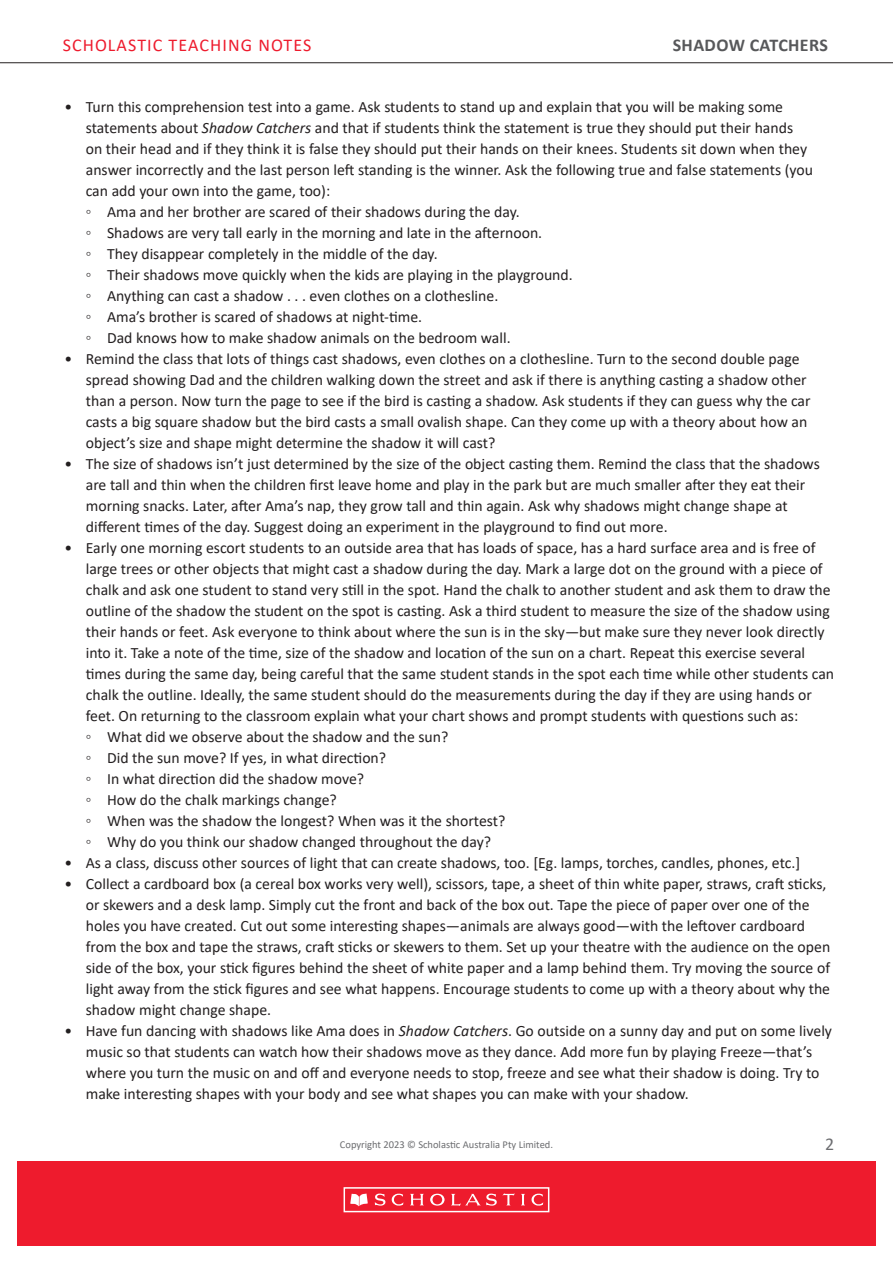
<style>
.page{position:relative;width:893px;height:1263px;background:#fff}
.page>*{position:absolute;margin:0;border:0;box-sizing:border-box;transform-origin:0 0}
.t1{font:18px "Calibri";letter-spacing:.06em;color:#ee1b2d}
.t2{font:700 18px "Calibri";letter-spacing:.02em;color:#57585a}
.t3{font:18px "Calibri";color:#6c6d70}
.t4{font:15.75px/21px "Calibri";color:#231f20}
.t5{font:10.5px "Calibri";color:#6c6d70}
.s1{font-style:italic}
</style>
<div class="page">
<div style="left:17px;top:1161px;width:859px;height:85px;background:#ee1b2d"></div>
<div style="left:344px;top:1187px;width:205px;height:25px;border:2px solid #fff"></div>
<svg style="left:350px;top:1193px;width:18px;height:13px"></svg>
<svg style="left:375px;top:1193px;width:28px;height:13px"></svg>
<svg style="left:410px;top:1194px;width:14px;height:11px"></svg>
<svg style="left:521px;top:1194px;width:4px;height:11px"></svg>
<svg style="left:531px;top:1193px;width:12px;height:13px"></svg>
<svg style="left:430px;top:1194px;width:15px;height:11px"></svg>
<svg style="left:451px;top:1193px;width:64px;height:13px"></svg>
<hr style="left:0;top:62px;width:893px;height:1px;background:#231f20">
<p class="t1" style="left:63px;top:32px;width:250px">SCHOLASTIC TEACHING NOTES</p>
<p class="t2" style="left:673px;top:32px;width:157px">SHADOW CATCHERS</p>
<p class="t4" style="left:86px;top:96px;width:729px;text-indent:-21px">• Turn this comprehension test into a game. Ask students to stand up and explain that you will be making some statements about <span class="s1">Shadow Catchers</span> and that if students think the statement is true they should put their hands on their head and if they think it is false they should put their hands on their knees. Students sit down when they answer incorrectly and the last person left standing is the winner. Ask the following true and false statements (you can add your own into the game, too):</p>
<p class="t4" style="left:86px;top:201px;width:436px">◦ Ama and her brother are scared of their shadows during the day.</p>
<p class="t4" style="left:86px;top:222px;width:458px">◦ Shadows are very tall early in the morning and late in the afternoon.</p>
<p class="t4" style="left:86px;top:243px;width:353px">◦ They disappear completely in the middle of the day.</p>
<p class="t4" style="left:86px;top:264px;width:488px">◦ Their shadows move quickly when the kids are playing in the playground.</p>
<p class="t4" style="left:86px;top:285px;width:414px">◦ Anything can cast a shadow . . . even clothes on a clothesline.</p>
<p class="t4" style="left:86px;top:306px;width:338px">◦ Ama’s brother is scared of shadows at night-time.</p>
<p class="t4" style="left:86px;top:327px;width:426px">◦ Dad knows how to make shadow animals on the bedroom wall.</p>
<p class="t4" style="left:86px;top:348px;width:726px;text-indent:-21px">• Remind the class that lots of things cast shadows, even clothes on a clothesline. Turn to the second double page spread showing Dad and the children walking down the street and ask if there is anything casting a shadow other than a person. Now turn the page to see if the bird is casting a shadow. Ask students if they can guess why the car casts a big square shadow but the bird casts a small ovalish shape. Can they come up with a theory about how an object’s size and shape might determine the shadow it will cast?</p>
<p class="t4" style="left:86px;top:453px;width:736px;text-indent:-21px">• The size of shadows isn’t just determined by the size of the object casting them. Remind the class that the shadows are tall and thin when the children first leave home and play in the park but are much smaller after they eat their morning snacks. Later, after Ama’s nap, they grow tall and thin again. Ask why shadows might change shape at different times of the day. Suggest doing an experiment in the playground to find out more.</p>
<p class="t4" style="left:86px;top:537px;width:750px;text-indent:-21px">• Early one morning escort students to an outside area that has loads of space, has a hard surface area and is free of large trees or other objects that might cast a shadow during the day. Mark a large dot on the ground with a piece of chalk and ask one student to stand very still in the spot. Hand the chalk to another student and ask them to draw the outline of the shadow the student on the spot is casting. Ask a third student to measure the size of the shadow using their hands or feet. Ask everyone to think about where the sun is in the sky—but make sure they never look directly into it. Take a note of the time, size of the shadow and location of the sun on a chart. Repeat this exercise several times during the same day, being careful that the same student stands in the spot each time while other students can chalk the outline. Ideally, the same student should do the measurements during the day if they are using hands or feet. On returning to the classroom explain what your chart shows and prompt students with questions such as:</p>
<p class="t4" style="left:86px;top:726px;width:364px">◦ What did we observe about the shadow and the sun?</p>
<p class="t4" style="left:86px;top:747px;width:302px">◦ Did the sun move? If yes, in what direction?</p>
<p class="t4" style="left:86px;top:768px;width:280px">◦ In what direction did the shadow move?</p>
<p class="t4" style="left:86px;top:789px;width:253px">◦ How do the chalk markings change?</p>
<p class="t4" style="left:86px;top:810px;width:421px">◦ When was the shadow the longest? When was it the shortest?</p>
<p class="t4" style="left:86px;top:831px;width:407px">◦ Why do you think our shadow changed throughout the day?</p>
<p class="t4" style="left:65px;top:852px;width:737px">• As a class, discuss other sources of light that can create shadows, too. [Eg. lamps, torches, candles, phones, etc.]</p>
<p class="t4" style="left:86px;top:873px;width:746px;text-indent:-21px">• Collect a cardboard box (a cereal box works very well), scissors, tape, a sheet of thin white paper, straws, craft sticks, or skewers and a desk lamp. Simply cut the front and back of the box out. Tape the piece of paper over one of the holes you have created. Cut out some interesting shapes—animals are always good—with the leftover cardboard from the box and tape the straws, craft sticks or skewers to them. Set up your theatre with the audience on the open side of the box, your stick figures behind the sheet of white paper and a lamp behind them. Try moving the source of light away from the stick figures and see what happens. Encourage students to come up with a theory about why the shadow might change shape.</p>
<p class="t4" style="left:86px;top:1020px;width:748px;text-indent:-21px">• Have fun dancing with shadows like Ama does in <span class="s1">Shadow Catchers</span>. Go outside on a sunny day and put on some lively music so that students can watch how their shadows move as they dance. Add more fun by playing Freeze—that’s where you turn the music on and off and everyone needs to stop, freeze and see what their shadow is doing. Try to make interesting shapes with your body and see what shapes you can make with your shadow.</p>
<p class="t5" style="left:340px;top:1137px;width:215px">Copyright 2023 © Scholastic Australia Pty Limited.</p>
<p class="t3" style="left:825px;top:1131px;width:11px">2</p>
</div>
